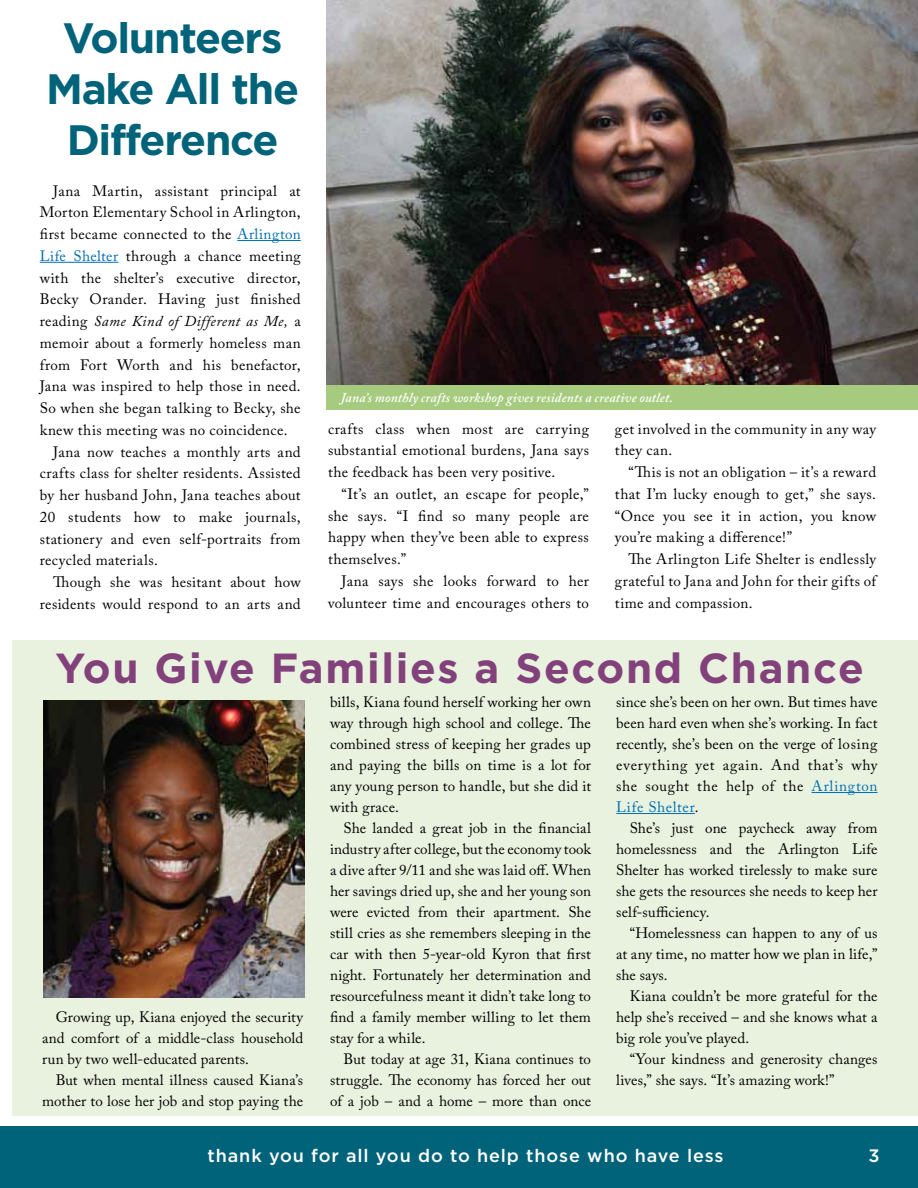
<style>
.page{position:relative;width:918px;height:1188px;background:#fff}
.page>*{position:absolute;margin:0;border:0;box-sizing:border-box;transform-origin:0 0}
.t1{font:700 42.45px/51px "Gotham HTF";letter-spacing:-.03em;color:#00637a;text-align:center}
.t2{font:700 42px "Gotham HTF";letter-spacing:.04em;color:#82417b}
.t3{font:500 18px "Gotham HTF";letter-spacing:.05em;color:#fff}
.t4{font:15px/21px "Adobe Caslon Pro";letter-spacing:.02em;color:#000;text-align:justify}
.t5{font:italic 15px "Adobe Caslon Pro";letter-spacing:.025em;color:#000}
.t6{font:italic 600 13.5px "Adobe Caslon Pro";letter-spacing:.01em;color:#fff}
.s1{color:#0070b3}
.s2{font-style:normal}
</style>
<div class="page">
<div style="left:13px;top:640px;width:905px;height:476px;background:#e9f1df"></div>
<hr style="left:237px;top:240px;width:64px;height:1px;background:#0070b3">
<hr style="left:40px;top:262px;width:78px;height:1px;background:#0070b3">
<div style="left:0;top:1127px;width:918px;height:61px;background:#00637a"></div>
<img style="left:43px;top:701px;width:262px;height:297px">
<img style="left:327px;top:0;width:591px;height:385px">
<div style="left:327px;top:385px;width:591px;height:25px;background:#a6cb7e"></div>
<hr style="left:812px;top:792px;width:65px;height:1px;background:#0070b3">
<hr style="left:616px;top:813px;width:79px;height:1px;background:#0070b3">
<h1 class="t1" style="left:46px;top:11px;width:254px">Volunteers<br>Make All the<br>Difference</h1>
<p class="t4" style="left:53px;top:180px;width:249px">Jana Martin, assistant principal at</p>
<p class="t4" style="left:40px;top:202px;width:262px">Morton Elementary School in Arlington,</p>
<p class="t4" style="left:40px;top:223px;width:262px">first became connected to the <span class="s1">Arlington</span></p>
<p class="t4" style="left:40px;top:245px;width:263px"><span class="s1">Life Shelter</span> through a chance meeting</p>
<p class="t4" style="left:40px;top:267px;width:262px">with the shelter’s executive director,</p>
<p class="t4" style="left:40px;top:289px;width:262px">Becky Orander. Having just finished</p>
<p class="t5" style="left:40px;top:312px;width:262px"><span class="s2">reading</span> Same Kind of Different as Me, <span class="s2">a</span></p>
<p class="t4" style="left:40px;top:332px;width:262px">memoir about a formerly homeless man</p>
<p class="t4" style="left:40px;top:354px;width:263px">from Fort Worth and his benefactor,</p>
<p class="t4" style="left:40px;top:376px;width:263px">Jana was inspired to help those in need.</p>
<p class="t4" style="left:40px;top:397px;width:262px">So when she began talking to Becky, she</p>
<p class="t4" style="left:40px;top:419px;width:249px">knew this meeting was no coincidence.</p>
<p class="t4" style="left:53px;top:441px;width:249px">Jana now teaches a monthly arts and</p>
<p class="t4" style="left:40px;top:463px;width:263px">crafts class for shelter residents. Assisted</p>
<p class="t4" style="left:40px;top:484px;width:262px">by her husband John, Jana teaches about</p>
<p class="t4" style="left:40px;top:506px;width:263px">20 students how to make journals,</p>
<p class="t4" style="left:40px;top:528px;width:262px">stationery and even self-portraits from</p>
<p class="t4" style="left:40px;top:550px;width:120px">recycled materials.</p>
<p class="t4" style="left:53px;top:571px;width:249px">Though she was hesitant about how</p>
<p class="t4" style="left:40px;top:593px;width:262px">residents would respond to an arts and</p>
<p class="t6" style="left:340px;top:390px;width:334px">Jana’s monthly crafts workshop gives residents a creative outlet.</p>
<p class="t4" style="left:328px;top:418px;width:263px;line-height:21.8px">crafts class when most are carrying substantial emotional burdens, Jana says the feedback has been very positive.</p>
<p class="t4" style="left:328px;top:483px;width:262px;line-height:21.8px;text-indent:13px">“It’s an outlet, an escape for people,” she says. “I find so many people are happy when they’ve been able to express themselves.”</p>
<p class="t4" style="left:328px;top:570px;width:263px;line-height:21.8px;text-align:right">Jana says she looks forward to her volunteer time and encourages others to</p>
<p class="t4" style="left:615px;top:418px;width:263px;line-height:21.8px">get involved in the community in any way they can.</p>
<p class="t4" style="left:615px;top:461px;width:263px;line-height:21.8px;text-indent:14px">“This is not an obligation – it’s a reward that I’m lucky enough to get,” she says. “Once you see it in action, you know you’re making a difference!”</p>
<p class="t4" style="left:615px;top:548px;width:263px;line-height:21.8px;text-indent:14px">The Arlington Life Shelter is endlessly grateful to Jana and John for their gifts of time and compassion.</p>
<h2 class="t2" style="left:56px;top:644px;width:810px">You Give Families a Second Chance</h2>
<p class="t4" style="left:330px;top:691px;width:263px">bills, Kiana found herself working her own way through high school and college. The combined stress of keeping her grades up and paying the bills on time is a lot for any young person to handle, but she did it with grace.</p>
<p class="t4" style="left:330px;top:817px;width:263px;text-indent:14px">She landed a great job in the financial industry after college, but the economy took a dive after 9/11 and she was laid off. When her savings dried up, she and her young son were evicted from their apartment. She still cries as she remembers sleeping in the car with then 5-year-old Kyron that first night. Fortunately her determination and resourcefulness meant it didn’t take long to find a family member willing to let them stay for a while.</p>
<p class="t4" style="left:330px;top:1048px;width:262px;text-indent:14px">But today at age 31, Kiana continues to struggle. The economy has forced her out of a job – and a home – more than once</p>
<p class="t3" style="left:207px;top:1146px;width:518px">thank you for all you do to help those who have less</p>
<p class="t3" style="left:869px;top:1146px;width:13px">3</p>
<p class="t4" style="left:616px;top:691px;width:263px">since she’s been on her own. But times have been hard even when she’s working. In fact recently, she’s been on the verge of losing everything yet again. And that’s why she sought the help of the <span class="s1">Arlington Life Shelter</span>.</p>
<p class="t4" style="left:616px;top:817px;width:263px;text-indent:14px">She’s just one paycheck away from homelessness and the Arlington Life Shelter has worked tirelessly to make sure she gets the resources she needs to keep her self-sufficiency.</p>
<p class="t4" style="left:616px;top:922px;width:263px;text-indent:14px">“Homelessness can happen to any of us at any time, no matter how we plan in life,” she says.</p>
<p class="t4" style="left:616px;top:985px;width:263px;text-indent:14px">Kiana couldn’t be more grateful for the help she’s received – and she knows what a big role you’ve played.</p>
<p class="t4" style="left:616px;top:1048px;width:263px;text-indent:14px">“Your kindness and generosity changes lives,” she says. “It’s amazing work!”</p>
<p class="t4" style="left:42px;top:1007px;width:262px;text-indent:14px">Growing up, Kiana enjoyed the security and comfort of a middle-class household run by two well-educated parents.</p>
<p class="t4" style="left:42px;top:1070px;width:262px;text-align:right">But when mental illness caused Kiana’s mother to lose her job and stop paying the</p>
</div>
